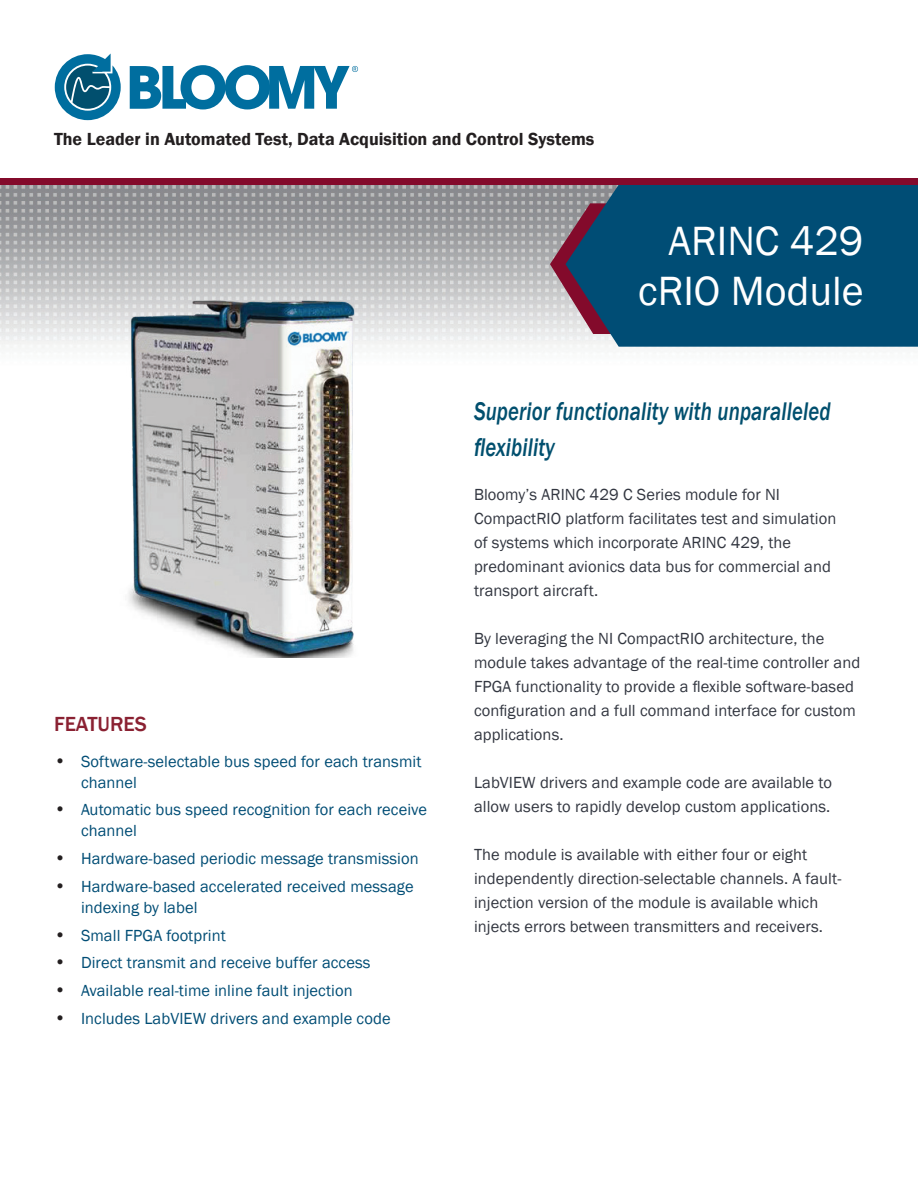
<style>
.page{position:relative;width:918px;height:1188px;background:#fff}
.page>*{position:absolute;margin:0;border:0;box-sizing:border-box;transform-origin:0 0}
.t1{font:42px/49.5px "Franklin Gothic";color:#fff;text-align:right}
.t2{font:italic 500 26.25px/36px "Franklin Gothic";letter-spacing:.005em;color:#014f6e;scale:.8 1}
.t3{font:500 21px "Franklin Gothic";color:#8a2132}
.t4{font:600 18px "Franklin Gothic";color:#231f20}
.t5{font:16.5px/24px "Franklin Gothic";letter-spacing:.005em;color:#323640}
.t6{font:16.5px/21px "Franklin Gothic";letter-spacing:.005em;color:#004d75}
.s1{font-size:18px;color:#231f20}
</style>
<div class="page">
<img style="left:0;top:185px;width:901px;height:163px">
<svg style="left:549px;top:202px;width:17px;height:133px;background:#b29da4"></svg>
<svg style="left:566px;top:185px;width:352px;height:162px;background:#0c5076"></svg>
<div style="left:0;top:178px;width:918px;height:7px;background:#830a2b"></div>
<svg style="left:55px;top:54px;width:66px;height:66px"></svg>
<svg style="left:130px;top:65px;width:228px;height:44px"></svg>
<img style="left:115px;top:290px;width:256px;height:368px">
<p class="t4" style="left:54px;top:128px;width:542px">The Leader in Automated Test, Data Acquisition and Control Systems</p>
<h1 class="t1" style="left:638px;top:217px;width:227px">ARINC 429 cRIO Module</h1>
<p class="t3" style="left:54px;top:711px;width:94px">FEATURES</p>
<p class="t6" style="left:81px;top:751px;width:342px;text-indent:-27px"><span class="s1">•</span> Software-selectable bus speed for each transmit channel</p>
<p class="t6" style="left:81px;top:800px;width:348px;text-indent:-27px"><span class="s1">•</span> Automatic bus speed recognition for each receive channel</p>
<p class="t6" style="left:54px;top:849px;width:366px"><span class="s1">•</span> Hardware-based periodic message transmission</p>
<p class="t6" style="left:81px;top:876px;width:334px;text-indent:-27px"><span class="s1">•</span> Hardware-based accelerated received message indexing by label</p>
<p class="t6" style="left:54px;top:925px;width:173px"><span class="s1">•</span> Small FPGA footprint</p>
<p class="t6" style="left:54px;top:953px;width:318px"><span class="s1">•</span> Direct transmit and receive buffer access</p>
<p class="t6" style="left:54px;top:981px;width:300px"><span class="s1">•</span> Available real-time inline fault injection</p>
<p class="t6" style="left:54px;top:1008px;width:338px"><span class="s1">•</span> Includes LabVIEW drivers and example code</p>
<h2 class="t2" style="left:474px;top:393px;width:447px">Superior functionality with unparalleled flexibility</h2>
<p class="t5" style="left:474px;top:483px;width:364px">Bloomy’s ARINC 429 C Series module for NI CompactRIO platform facilitates test and simulation of systems which incorporate ARINC 429, the predominant avionics data bus for commercial and transport aircraft.</p>
<p class="t5" style="left:474px;top:627px;width:388px">By leveraging the NI CompactRIO architecture, the module takes advantage of the real-time controller and FPGA functionality to provide a flexible software-based configuration and a full command interface for custom applications.</p>
<p class="t5" style="left:474px;top:771px;width:359px">LabVIEW drivers and example code are available to allow users to rapidly develop custom applications.</p>
<p class="t5" style="left:474px;top:843px;width:369px">The module is available with either four or eight independently direction-selectable channels. A fault&shy;injection version of the module is available which injects errors between transmitters and receivers.</p>
</div>
